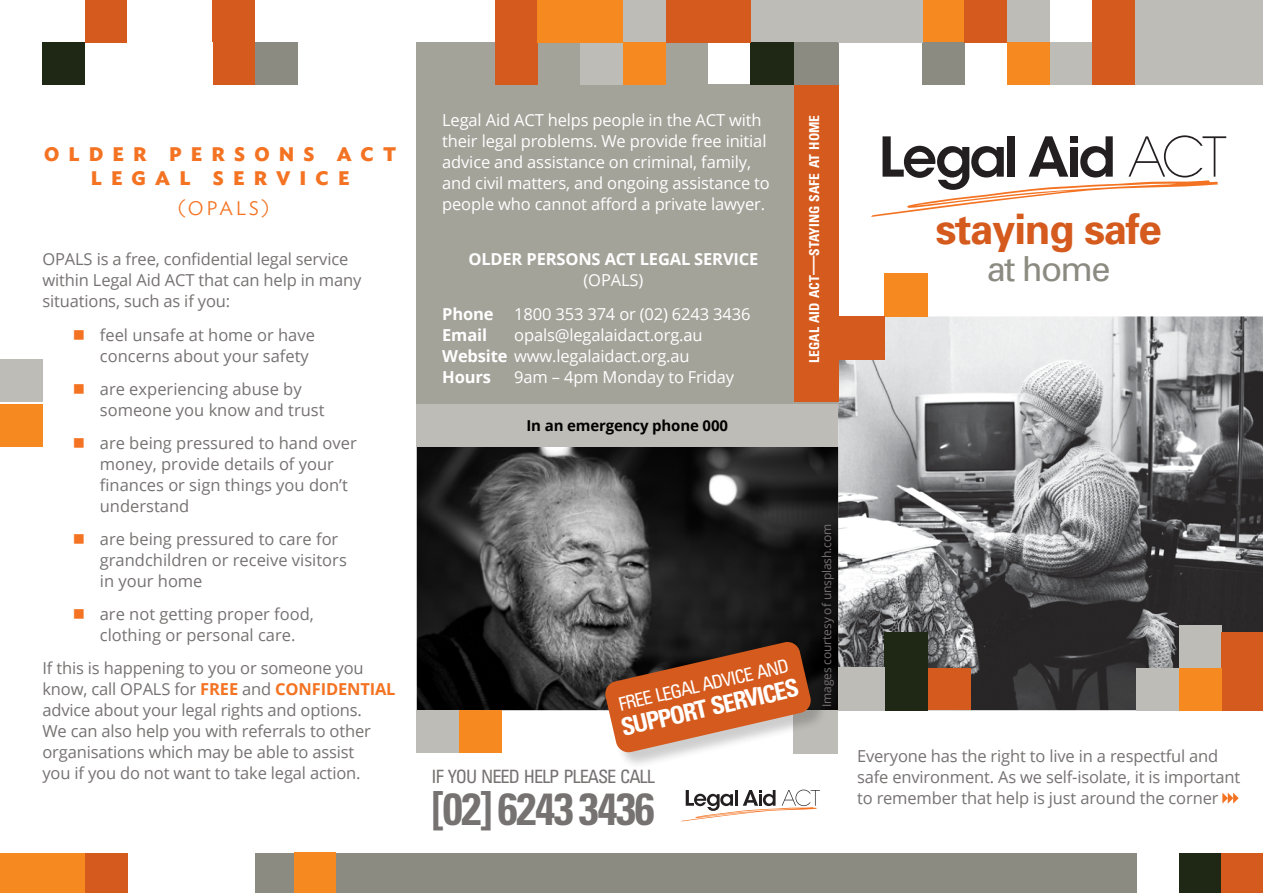
<style>
.page{position:relative;width:1263px;height:893px;background:#fff}
.page>*{position:absolute;margin:0;border:0;box-sizing:border-box;transform-origin:0 0}
.t1{font:700 condensed 45px "Univers";letter-spacing:-.03em;color:#767272}
.t2{font:700 42px "Univers";letter-spacing:-.03em;color:#d55a1d}
.t3{font:34.5px "Univers";letter-spacing:-.05em;color:#8c8b81}
.t4{font:700 condensed 24.45px "Univers";color:#fff}
.t5{font:700 19.5px/24px "Ideal Sans";letter-spacing:.47em;color:#f47322;text-align:center}
.t6{font:300 19.5px "Ideal Sans";letter-spacing:.14em;color:#f47322}
.t7{font:condensed 18.6px "Univers";color:#fff}
.t8{font:condensed 18.3px "Univers";letter-spacing:-.055em;color:#767272}
.t9{font:16.5px/21px "Open Sans";letter-spacing:-.01em;color:#767272}
.t10{font:16.5px/21px "Open Sans";letter-spacing:-.01em;color:#fff}
.t11{font:700 16.5px "Open Sans";letter-spacing:-.01em;color:#fff}
.t12{font:700 15px "Open Sans";letter-spacing:-.01em;color:#000}
.t13{font:700 condensed 13.65px "Univers";color:#fff}
.t14{font:12px "Open Sans";letter-spacing:-.01em;color:#767272}
.s1{color:#f47322}
.s2{font-weight:700;color:#f47322}
.s3{font-weight:700}
.s4{font-size:19.5px}
</style>
<div class="page">
<img style="left:838px;top:316px;width:425px;height:394px">
<div style="left:1188px;top:853px;width:75px;height:40px;background:#d55a1d"></div>
<div style="left:1007px;top:0;width:43px;height:42px;background:#bdbcb6"></div>
<div style="left:1179px;top:625px;width:42px;height:43px;background:#bdbcb6"></div>
<div style="left:922px;top:0;width:43px;height:81px;background:#f6891f"></div>
<div style="left:922px;top:43px;width:43px;height:42px;background:#8c8b81"></div>
<div style="left:1092px;top:0;width:171px;height:85px;background:#bdbcb6"></div>
<div style="left:43px;top:43px;width:42px;height:42px;background:#1f2815"></div>
<div style="left:1179px;top:853px;width:41px;height:40px;background:#1f2815"></div>
<div style="left:885px;top:632px;width:43px;height:78px;background:#1f2815"></div>
<div style="left:1050px;top:42px;width:42px;height:43px;background:#bdbcb6"></div>
<div style="left:1136px;top:668px;width:43px;height:43px;background:#bdbcb6"></div>
<div style="left:965px;top:0;width:42px;height:42px;background:#d55a1d"></div>
<div style="left:85px;top:0;width:43px;height:42px;background:#d55a1d"></div>
<div style="left:1221px;top:632px;width:42px;height:79px;background:#d55a1d"></div>
<div style="left:1092px;top:0;width:43px;height:85px;background:#d55a1d"></div>
<div style="left:213px;top:0;width:42px;height:85px;background:#d55a1d"></div>
<div style="left:928px;top:668px;width:42px;height:42px;background:#d55a1d"></div>
<div style="left:1007px;top:42px;width:43px;height:43px;background:#f6891f"></div>
<div style="left:0;top:404px;width:43px;height:42px;background:#f6891f"></div>
<div style="left:0;top:360px;width:43px;height:42px;background:#bdbcb6"></div>
<div style="left:1179px;top:668px;width:42px;height:43px;background:#f6891f"></div>
<div style="left:885px;top:273px;width:43px;height:43px;background:#f6891f"></div>
<svg style="left:871px;top:135px;width:355px;height:82px"></svg>
<div style="left:838px;top:853px;width:298px;height:40px;background:#8c8b81"></div>
<svg style="left:1222px;top:793px;width:17px;height:11px"></svg>
<img style="left:417px;top:446px;width:421px;height:264px">
<div style="left:417px;top:42px;width:421px;height:404px;background:#a3a39a"></div>
<div style="left:750px;top:0;width:88px;height:42px;background:#bdbcb6"></div>
<div style="left:623px;top:0;width:42px;height:42px;background:#bdbcb6"></div>
<div style="left:708px;top:0;width:42px;height:83px;background:#fff"></div>
<div style="left:794px;top:43px;width:44px;height:359px;background:#d55a1d"></div>
<div style="left:793px;top:710px;width:45px;height:43px;background:#bdbcb6"></div>
<div style="left:750px;top:42px;width:44px;height:43px;background:#1f2815"></div>
<div style="left:580px;top:42px;width:43px;height:43px;background:#bdbcb6"></div>
<div style="left:255px;top:42px;width:43px;height:43px;background:#8c8b81"></div>
<div style="left:255px;top:853px;width:43px;height:40px;background:#8c8b81"></div>
<div style="left:665px;top:0;width:85px;height:42px;background:#d55a1d"></div>
<div style="left:495px;top:0;width:43px;height:85px;background:#d55a1d"></div>
<div style="left:794px;top:42px;width:44px;height:43px;background:#8c8b81"></div>
<div style="left:623px;top:42px;width:42px;height:43px;background:#f6891f"></div>
<div style="left:459px;top:710px;width:42px;height:43px;background:#f6891f"></div>
<div style="left:538px;top:0;width:85px;height:42px;background:#f6891f"></div>
<div style="left:336px;top:853px;width:502px;height:40px;background:#8c8b81"></div>
<div style="left:606px;top:643px;width:222px;height:126px;background:#231f20;opacity:.22"></div>
<svg style="left:604px;top:641px;width:208px;height:112px;background:#b56944"></svg>
<svg style="left:681px;top:790px;width:139px;height:31px"></svg>
<div style="left:838px;top:0;width:84px;height:42px;background:#bdbcb6"></div>
<div style="left:838px;top:667px;width:47px;height:43px;background:#bdbcb6"></div>
<div style="left:0;top:853px;width:115px;height:40px;background:#f6891f"></div>
<div style="left:417px;top:710px;width:42px;height:43px;background:#bdbcb6"></div>
<div style="left:838px;top:316px;width:47px;height:44px;background:#d55a1d"></div>
<div style="left:85px;top:853px;width:43px;height:40px;background:#d55a1d"></div>
<div style="left:294px;top:852px;width:42px;height:41px;background:#f6891f"></div>
<div style="left:417px;top:404px;width:421px;height:42px;background:#bdbcb6"></div>
<p class="t5" style="left:44px;top:141px;width:353px">OLDER PERSONS ACT<br>LEGAL SERVICE</p>
<p class="t6" style="left:178px;top:193px;width:93px">(OPALS)</p>
<p class="t9" style="left:43px;top:248px;width:320px">OPALS is a free, confidential legal service within Legal Aid ACT that can help in many situations, such as if you:</p>
<p class="t9" style="left:100px;top:324px;width:217px;text-indent:-27px"><span class="s1">■</span> feel unsafe at home or have concerns about your safety</p>
<p class="t9" style="left:100px;top:378px;width:226px;text-indent:-27px"><span class="s1">■</span> are experiencing abuse by someone you know and trust</p>
<p class="t9" style="left:100px;top:432px;width:258px;text-indent:-27px"><span class="s1">■</span> are being pressured to hand over money, provide details of your finances or sign things you don’t understand</p>
<p class="t9" style="left:100px;top:528px;width:249px;text-indent:-27px"><span class="s1">■</span> are being pressured to care for grandchildren or receive visitors in your home</p>
<p class="t9" style="left:73px;top:603px;width:243px;text-align:center"><span class="s1">■</span> are not getting proper food, clothing or personal care.</p>
<p class="t9" style="left:42px;top:657px;width:355px">If this is happening to you or someone you know, call OPALS for <span class="s2">FREE</span> and <span class="s2">CONFIDENTIAL </span>advice about your legal rights and options.<br>We can also help you with referrals to other organisations which may be able to assist<br>you if you do not want to take legal action.</p>
<p class="t10" style="left:442px;top:109px;width:329px">Legal Aid ACT helps people in the ACT with their legal problems. We provide free initial advice and assistance on criminal, family, and civil matters, and ongoing assistance to people who cannot afford a private lawyer.</p>
<p class="t11" style="left:468px;top:247px;width:292px">OLDER PERSONS ACT LEGAL SERVICE</p>
<p class="t10" style="left:584px;top:269px;width:61px">(OPALS)</p>
<p class="t11" style="left:442px;top:302px;width:53px">Phone</p>
<p class="t10" style="left:514px;top:303px;width:238px">1800 353 374 or (02) 6243 3436</p>
<p class="t11" style="left:442px;top:323px;width:46px">Email</p>
<p class="t10" style="left:442px;top:324px;width:262px;text-indent:72px">opals@legalaidact.org.au<br><span class="s3">Website</span> www.legalaidact.org.au<br><span class="s3">Hours</span></p>
<p class="t10" style="left:514px;top:366px;width:221px">9am – 4pm Monday to Friday</p>
<p class="t12" style="left:526px;top:415px;width:203px">In an emergency phone 000</p>
<p class="t13" style="left:806px;top:363px;width:250px;rotate:-90deg">legal aid act<span class="s4">—</span>staying safe at home</p>
<h2 class="t2" style="left:935px;top:202px;width:228px">staying safe</h2>
<h3 class="t3" style="left:987px;top:247px;width:125px">at home</h3>
<p class="t7" style="left:616px;top:693px;width:176px;rotate:-13deg">FREE LEGAL ADVICE AND</p>
<h3 class="t4" style="left:618px;top:713px;width:183px;rotate:-13deg">support services</h3>
<p class="t8" style="left:432px;top:765px;width:225px">IF YOU NEED HELP PLEASE CALL</p>
<h1 class="t1" style="left:432px;top:781px;width:225px">[02] 6243 3436</h1>
<p class="t14" style="left:819px;top:707px;width:185px;rotate:-90deg">Images courtesy of unsplash.com</p>
<p class="t9" style="left:857px;top:745px;width:385px">Everyone has the right to live in a respectful and safe environment. As we self-isolate, it is important to remember that help is just around the corner</p>
</div>
